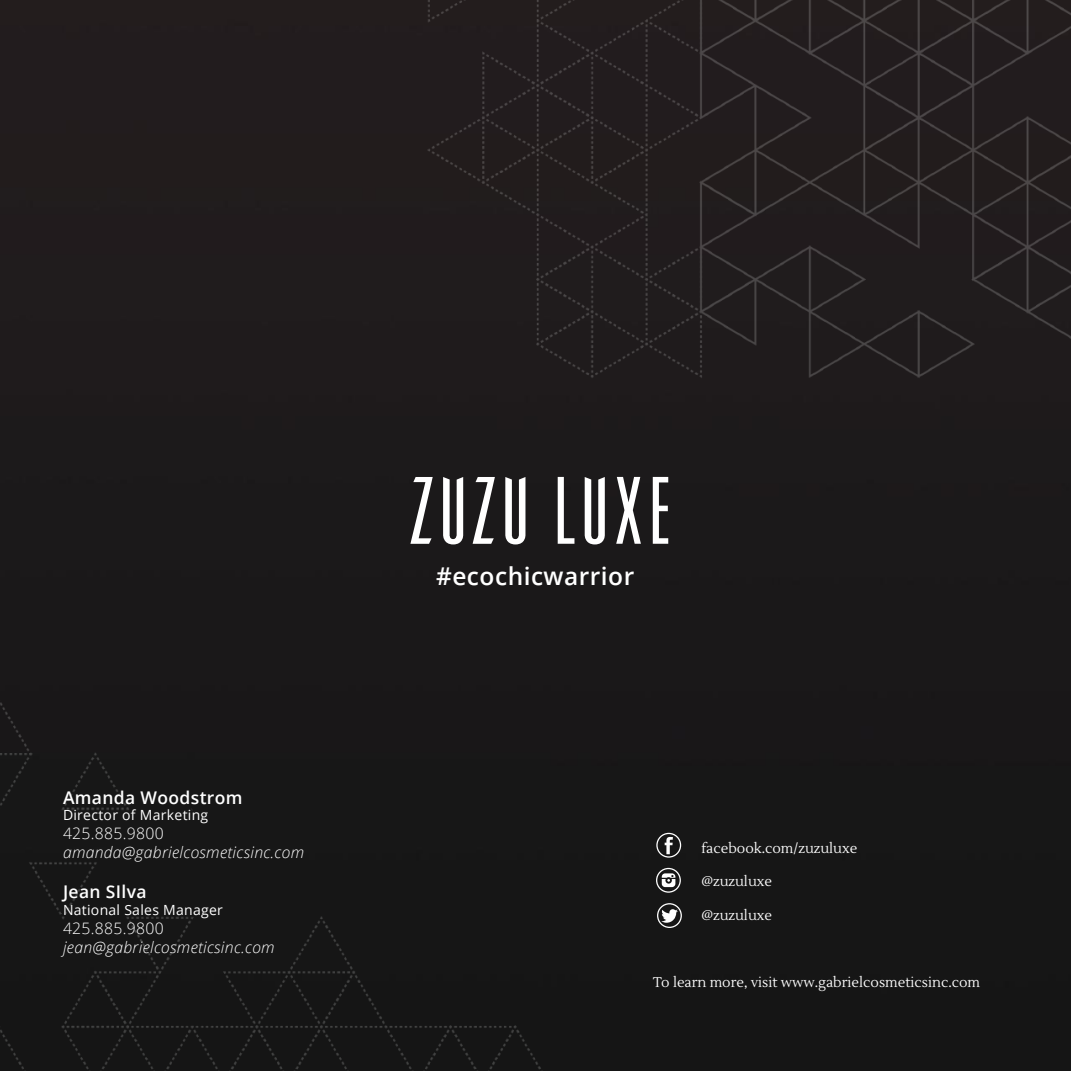
<style>
.page{position:relative;width:1071px;height:1071px;background:#1b191a}
.page>*{position:absolute;margin:0;border:0;box-sizing:border-box;transform-origin:0 0}
.t1{font:600 24.5px "Open Sans";letter-spacing:.02em;color:#fff}
.t2{font:600 17.5px "Open Sans";letter-spacing:.02em;color:#fff}
.t3{font:italic 300 15.75px "Open Sans";letter-spacing:.02em;color:#fff}
.t4{font:300 15.75px "Open Sans";letter-spacing:.02em;color:#fff}
.t5{font:14px "Lustria";color:#fff}
.t6{font:14px "Open Sans";letter-spacing:.02em;color:#fff}
</style>
<div class="page">
<svg style="left:656px;top:833px;width:25px;height:25px"></svg>
<svg style="left:656px;top:868px;width:25px;height:25px"></svg>
<svg style="left:657px;top:903px;width:25px;height:25px"></svg>
<div style="left:0;top:535px;width:591px;height:536px;background:#171717"></div>
<svg style="left:410px;top:477px;width:23px;height:67px"></svg>
<svg style="left:473px;top:477px;width:22px;height:67px"></svg>
<svg style="left:443px;top:477px;width:20px;height:67px"></svg>
<svg style="left:505px;top:477px;width:21px;height:67px"></svg>
<svg style="left:585px;top:477px;width:20px;height:67px"></svg>
<svg style="left:558px;top:477px;width:16px;height:67px"></svg>
<svg style="left:616px;top:477px;width:25px;height:67px"></svg>
<svg style="left:653px;top:477px;width:15px;height:67px"></svg>
<div style="left:364px;top:0;width:707px;height:420px;background:#221c1d"></div>
<p class="t2" style="left:63px;top:785px;width:181px">Amanda Woodstrom</p>
<p class="t6" style="left:63px;top:806px;width:147px">Director of Marketing</p>
<p class="t4" style="left:63px;top:823px;width:102px">425.885.9800</p>
<p class="t3" style="left:63px;top:842px;width:243px">amanda@gabrielcosmeticsinc.com</p>
<p class="t2" style="left:63px;top:880px;width:85px">Jean SIlva</p>
<p class="t6" style="left:63px;top:900px;width:161px">National Sales Manager</p>
<p class="t4" style="left:63px;top:917px;width:102px">425.885.9800</p>
<p class="t3" style="left:63px;top:936px;width:213px">jean@gabrielcosmeticsinc.com</p>
<h1 class="t1" style="left:436px;top:559px;width:200px">#ecochicwarrior</h1>
<p class="t5" style="left:701px;top:839px;width:157px">facebook.com/zuzuluxe</p>
<p class="t5" style="left:701px;top:873px;width:72px">@zuzuluxe</p>
<p class="t5" style="left:701px;top:907px;width:72px">@zuzuluxe</p>
<p class="t5" style="left:653px;top:974px;width:329px">To learn more, visit www.gabrielcosmeticsinc.com</p>
</div>
